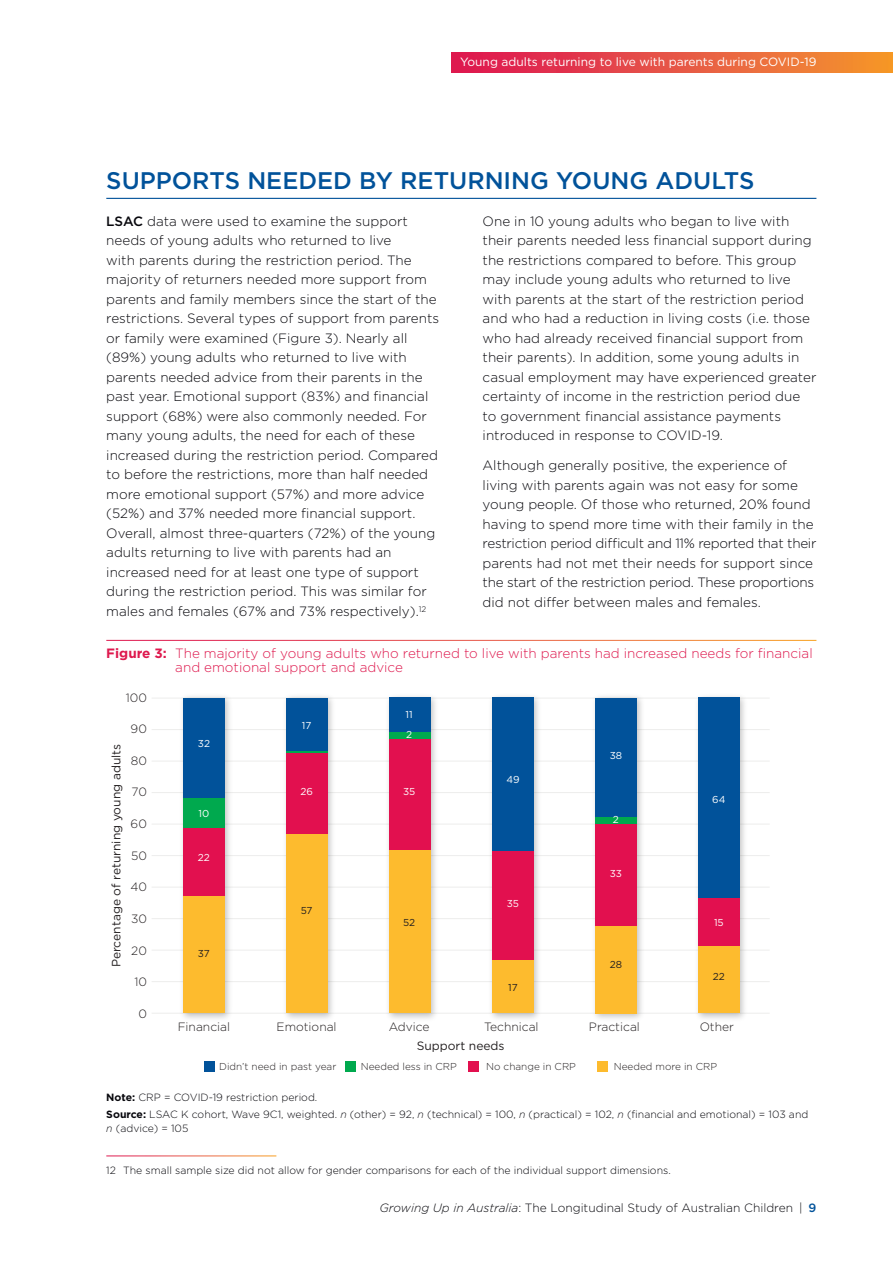
<style>
.page{position:relative;width:893px;height:1263px;background:#fff}
.page>*{position:absolute;margin:0;border:0;box-sizing:border-box;transform-origin:0 0}
.Heading_1_span{font:500 24px "Gotham";color:#01529a}
.Body_Text{font:300 13.5px/19.5px "Gotham";color:#08080d}
.Figure_Caption_span{font:300 13.5px/14.2px "Gotham";color:#de194e}
.t1{font:300 12px "Gotham";color:#231f20}
.t2{font:300 12px "Gotham";color:#08080d}
.t3{font:12px "Gotham";color:#fff}
.t4{font:12px "Gotham";color:#231f20}
.Figure_Source_span{font:300 10.5px/13.5px "Gotham";color:#08080d}
.Footnote_Text{font:300 10.5px "Gotham";color:#08080d}
.Figure_Note_span{font:300 10.5px "Gotham";color:#08080d}
.t5{font:300 10.05px "Gotham";color:#231f20}
.t6{font:10.05px "Gotham";color:#fff}
.t7{font:10.05px "Gotham";letter-spacing:-.005em;color:#231f20}
.s1{font-weight:500}
.s2{font-weight:700}
.s3{font-style:italic}
.s4{font-weight:500;color:#01529a}
</style>
<div class="page">
<div style="left:452px;top:52px;width:441px;height:21px;background:linear-gradient(to right,#dc1356,#f4972f)"></div>
<hr style="left:106px;top:198px;width:710px;height:1px;background:#01529a">
<hr style="left:152px;top:1013px;width:618px;height:1px;background:#ededec">
<hr style="left:152px;top:950px;width:618px;height:1px;background:#ededec">
<hr style="left:152px;top:981px;width:618px;height:1px;background:#ededec">
<hr style="left:152px;top:918px;width:618px;height:1px;background:#ededec">
<hr style="left:152px;top:887px;width:618px;height:1px;background:#ededec">
<hr style="left:152px;top:855px;width:618px;height:1px;background:#ededec">
<hr style="left:152px;top:824px;width:618px;height:1px;background:#ededec">
<hr style="left:152px;top:792px;width:618px;height:1px;background:#ededec">
<hr style="left:152px;top:761px;width:618px;height:1px;background:#ededec">
<hr style="left:152px;top:729px;width:618px;height:1px;background:#ededec">
<hr style="left:152px;top:698px;width:618px;height:1px;background:#ededec">
<div style="left:183px;top:896px;width:42px;height:117px;background:#fdbb2e"></div>
<div style="left:183px;top:828px;width:42px;height:68px;background:#e2104f"></div>
<div style="left:183px;top:797px;width:42px;height:31px;background:#00a94e"></div>
<div style="left:183px;top:698px;width:42px;height:99px;background:#01529a"></div>
<div style="left:286px;top:834px;width:42px;height:179px;background:#fdbb2e"></div>
<div style="left:286px;top:752px;width:42px;height:82px;background:#e2104f"></div>
<hr style="left:286px;top:750px;width:42px;height:2px;background:#00a94e">
<div style="left:286px;top:698px;width:42px;height:52px;background:#01529a"></div>
<div style="left:389px;top:849px;width:42px;height:164px;background:#fdbb2e"></div>
<div style="left:389px;top:739px;width:42px;height:110px;background:#e2104f"></div>
<div style="left:389px;top:731px;width:42px;height:8px;background:#00a94e"></div>
<div style="left:389px;top:697px;width:42px;height:34px;background:#01529a"></div>
<img style="left:489px;top:696px;width:52px;height:323px">
<div style="left:492px;top:960px;width:42px;height:53px;background:#fdbb2e"></div>
<div style="left:492px;top:851px;width:42px;height:109px;background:#e2104f"></div>
<div style="left:492px;top:698px;width:42px;height:153px;background:#01529a"></div>
<img style="left:592px;top:696px;width:52px;height:323px">
<div style="left:595px;top:926px;width:42px;height:87px;background:#fdbb2e"></div>
<div style="left:595px;top:823px;width:42px;height:103px;background:#e2104f"></div>
<div style="left:595px;top:816px;width:42px;height:7px;background:#00a94e"></div>
<div style="left:595px;top:698px;width:42px;height:118px;background:#01529a"></div>
<div style="left:698px;top:945px;width:42px;height:68px;background:#fdbb2e"></div>
<div style="left:698px;top:898px;width:42px;height:47px;background:#e2104f"></div>
<div style="left:698px;top:697px;width:42px;height:201px;background:#01529a"></div>
<div style="left:204px;top:1061px;width:10px;height:10px;background:#01529a"></div>
<div style="left:469px;top:1061px;width:10px;height:10px;background:#e2104f"></div>
<div style="left:346px;top:1061px;width:10px;height:10px;background:#00a94e"></div>
<div style="left:598px;top:1061px;width:10px;height:10px;background:#fdbb2e"></div>
<p class="t3" style="left:460px;top:54px;width:358px">Young adults returning to live with parents during COVID-19</p>
<h3 class="Heading_1_span" style="left:106px;top:165px;width:650px">SUPPORTS NEEDED BY RETURNING YOUNG ADULTS</h3>
<p class="Body_Text" style="left:106px;top:211px;width:334px"><span class="s1">LSAC</span> data were used to examine the support needs of young adults who returned to live<br>with parents during the restriction period. The majority of returners needed more support from parents and family members since the start of the restrictions. Several types of support from parents or family were examined (Figure 3). Nearly all (89%) young adults who returned to live with parents needed advice from their parents in the past year. Emotional support (83%) and financial support (68%) were also commonly needed. For many young adults, the need for each of these increased during the restriction period. Compared to before the restrictions, more than half needed more emotional support (57%) and more advice (52%) and 37% needed more financial support.<br>Overall, almost three-quarters (72%) of the young adults returning to live with parents had an increased need for at least one type of support during the restriction period. This was similar for males and females (67% and 73% respectively).<sup>12</sup></p>
<p class="Body_Text" style="left:483px;top:211px;width:335px">One in 10 young adults who began to live with their parents needed less financial support during the restrictions compared to before. This group may include young adults who returned to live with parents at the start of the restriction period and who had a reduction in living costs (i.e. those who had already received financial support from their parents). In addition, some young adults in casual employment may have experienced greater certainty of income in the restriction period due to government financial assistance payments introduced in response to COVID-19.</p>
<p class="Body_Text" style="left:483px;top:456px;width:335px">Although generally positive, the experience of living with parents again was not easy for some young people. Of those who returned, 20% found having to spend more time with their family in the restriction period difficult and 11% reported that their parents had not met their needs for support since the start of the restriction period. These proportions did not differ between males and females.</p>
<p class="Figure_Caption_span" style="left:175px;top:645px;width:639px;text-indent:-69px"><span class="s2">Figure 3:</span> The majority of young adults who returned to live with parents had increased needs for financial and emotional support and advice</p>
<p class="t1" style="left:126px;top:690px;width:23px">100</p>
<p class="t1" style="left:131px;top:721px;width:18px">90</p>
<p class="t1" style="left:131px;top:753px;width:18px">80</p>
<p class="t1" style="left:132px;top:784px;width:17px">70</p>
<p class="t1" style="left:131px;top:816px;width:18px">60</p>
<p class="t1" style="left:131px;top:848px;width:17px">50</p>
<p class="t1" style="left:130px;top:879px;width:18px">40</p>
<p class="t1" style="left:131px;top:911px;width:17px">30</p>
<p class="t1" style="left:131px;top:943px;width:17px">20</p>
<p class="t1" style="left:134px;top:974px;width:14px">10</p>
<p class="t1" style="left:138px;top:1006px;width:10px">0</p>
<p class="t4" style="left:109px;top:967px;width:225px;rotate:-90deg">Percentage of returning young adults</p>
<p class="t6" style="left:198px;top:737px;width:14px">32</p>
<p class="t6" style="left:199px;top:806px;width:12px">10</p>
<p class="t6" style="left:198px;top:851px;width:14px">22</p>
<p class="t7" style="left:198px;top:947px;width:13px">37</p>
<p class="t6" style="left:302px;top:719px;width:11px">17</p>
<p class="t6" style="left:300px;top:784px;width:14px">26</p>
<p class="t7" style="left:301px;top:904px;width:13px">57</p>
<p class="t6" style="left:406px;top:708px;width:9px">11</p>
<p class="t6" style="left:406px;top:728px;width:8px">2</p>
<p class="t6" style="left:403px;top:784px;width:14px">35</p>
<p class="t7" style="left:403px;top:916px;width:14px">52</p>
<p class="t6" style="left:506px;top:773px;width:15px">49</p>
<p class="t6" style="left:507px;top:897px;width:14px">35</p>
<p class="t7" style="left:508px;top:980px;width:11px">17</p>
<p class="t6" style="left:610px;top:749px;width:14px">38</p>
<p class="t6" style="left:613px;top:813px;width:8px">2</p>
<p class="t6" style="left:610px;top:867px;width:14px">33</p>
<p class="t7" style="left:610px;top:958px;width:14px">28</p>
<p class="t6" style="left:712px;top:793px;width:15px">64</p>
<p class="t6" style="left:714px;top:916px;width:11px">15</p>
<p class="t7" style="left:713px;top:970px;width:14px">22</p>
<p class="t1" style="left:178px;top:1019px;width:54px">Financial</p>
<p class="t1" style="left:277px;top:1019px;width:62px">Emotional</p>
<p class="t1" style="left:389px;top:1019px;width:42px">Advice</p>
<p class="t1" style="left:484px;top:1019px;width:56px">Technical</p>
<p class="t1" style="left:589px;top:1019px;width:52px">Practical</p>
<p class="t1" style="left:700px;top:1019px;width:36px">Other</p>
<p class="t5" style="left:219px;top:1060px;width:119px">Didn’t need in past year</p>
<p class="t5" style="left:361px;top:1060px;width:98px">Needed less in CRP</p>
<p class="t5" style="left:486px;top:1060px;width:91px">No change in CRP</p>
<p class="t5" style="left:614px;top:1060px;width:105px">Needed more in CRP</p>
<p class="Figure_Note_span" style="left:106px;top:1090px;width:213px"><span class="s2">Note:</span> CRP = COVID-19 restriction period.</p>
<p class="Figure_Source_span" style="left:106px;top:1108px;width:704px"><span class="s2">Source:</span> LSAC K cohort, Wave 9C1, weighted. <span class="s3">n</span> (other) = 92, <span class="s3">n</span> (technical) = 100, <span class="s3">n</span> (practical) = 102, <span class="s3">n</span> (financial and emotional) = 103 and <span class="s3">n</span> (advice) = 105</p>
<p class="t4" style="left:417px;top:1038px;width:89px">Support needs</p>
<p class="Footnote_Text" style="left:106px;top:1163px;width:566px">12 The small sample size did not allow for gender comparisons for each of the individual support dimensions.</p>
<p class="t2" style="left:379px;top:1200px;width:438px"><span class="s3">Growing Up in Australia</span>: The Longitudinal Study of Australian Children | <span class="s4">9</span></p>
</div>
